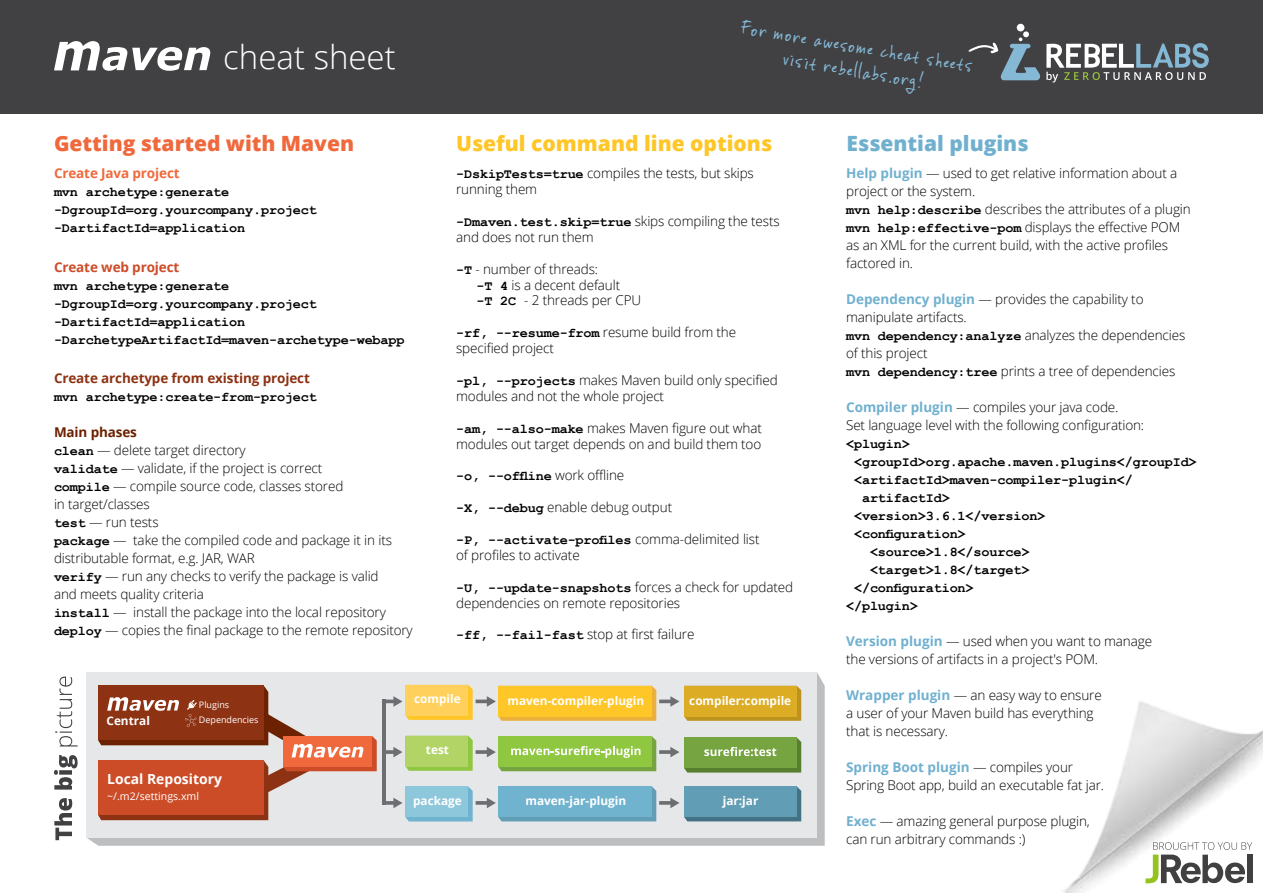
<style>
.page{position:relative;width:1263px;height:893px;background:#fff}
.page>*{position:absolute;margin:0;border:0;box-sizing:border-box;transform-origin:0 0}
.t1{font:300 33px "Open Sans";color:#fff}
.t2{font:21.75px/24px "Vinc Hand";color:#84b8d5;text-align:center}
.t3{font:800 21px "Open Sans";color:#ffc628}
.t4{font:800 21px "Open Sans";color:#ef693c}
.t5{font:800 21px "Open Sans";color:#70b0cf}
.t6{font:700 13.95px "Open Sans";color:#fff}
.t7{font:300 13.5px/18px "Open Sans";letter-spacing:-.01em;color:#000}
.t8{font:700 13.5px/18px "Courier New";letter-spacing:-.01em;color:#000}
.t9{font:700 13.5px "Open Sans";letter-spacing:-.01em;color:#8d3213}
.t10{font:700 13.5px "Open Sans";letter-spacing:-.01em;color:#ef693c}
.t11{font:700 13.5px "Open Sans";letter-spacing:-.01em;color:#cc4c28}
.t12{font:700 11.85px "Open Sans";color:#fff}
.t13{font:10.65px "Open Sans";color:#fff}
.t14{font:9px/15px "Open Sans";color:#fff}
.s1{font-family:"Courier New";font-weight:700}
.s2{font-family:"Open Sans";font-weight:300}
.s3{font-weight:700;color:#70b0cf}
.s4{font-weight:700;color:#6c2100}
</style>
<div class="page">
<div style="left:0;top:0;width:1263px;height:114px;background:#414042"></div>
<div style="left:1017px;top:24px;width:7px;height:7px;background:#fff;border-radius:50%"></div>
<svg style="left:968px;top:31px;width:240px;height:52px"></svg>
<img style="left:1064px;top:701px;width:199px;height:192px">
<svg style="left:54px;top:41px;width:156px;height:30px"></svg>
<svg style="left:87px;top:673px;width:738px;height:173px;background:#bec0c2"></svg>
<div style="left:86px;top:672px;width:731px;height:166px;background:#e6e7e8"></div>
<svg style="left:385px;top:750px;width:8px;height:4px"></svg>
<svg style="left:670px;top:737px;width:131px;height:36px;background:#84aa5a"></svg>
<svg style="left:659px;top:750px;width:14px;height:4px"></svg>
<svg style="left:98px;top:686px;width:279px;height:134px"></svg>
<hr style="left:382px;top:700px;width:3px;height:105px;background:#6d6e71">
<hr style="left:382px;top:700px;width:14px;height:3px;background:#6d6e71">
<svg style="left:385px;top:801px;width:8px;height:4px"></svg>
<svg style="left:393px;top:685px;width:80px;height:35px"></svg>
<div style="left:405px;top:685px;width:63px;height:30px;background:#ffd15c"></div>
<svg style="left:393px;top:736px;width:80px;height:35px"></svg>
<div style="left:405px;top:736px;width:63px;height:30px;background:#b2d467"></div>
<svg style="left:393px;top:786px;width:80px;height:35px"></svg>
<div style="left:405px;top:786px;width:63px;height:31px;background:#8dc7dc"></div>
<svg style="left:670px;top:686px;width:131px;height:35px;background:#d8ae38"></svg>
<hr style="left:659px;top:700px;width:14px;height:3px;background:#6d6e71">
<svg style="left:659px;top:801px;width:11px;height:4px"></svg>
<svg style="left:487px;top:736px;width:169px;height:35px;background:#99c859"></svg>
<svg style="left:476px;top:750px;width:14px;height:4px"></svg>
<svg style="left:487px;top:686px;width:169px;height:35px;background:#f9c437"></svg>
<hr style="left:476px;top:700px;width:14px;height:3px;background:#6d6e71">
<svg style="left:476px;top:801px;width:11px;height:4px"></svg>
<svg style="left:487px;top:787px;width:169px;height:34px"></svg>
<div style="left:498px;top:786px;width:154px;height:31px;background:#6fb3cf"></div>
<svg style="left:670px;top:787px;width:131px;height:34px"></svg>
<div style="left:684px;top:786px;width:113px;height:31px;background:#629db6"></div>
<svg style="left:54px;top:798px;width:18px;height:42px"></svg>
<svg style="left:54px;top:755px;width:24px;height:35px"></svg>
<svg style="left:55px;top:676px;width:23px;height:70px"></svg>
<h2 class="t2" style="left:743px;top:15px;width:236px;rotate:9deg">For more awesome cheat sheets visit rebellabs.org!</h2>
<h3 class="t3" style="left:456px;top:128px;width:317px">Useful command line options</h3>
<p class="t7" style="left:456px;top:165px;width:299px;line-height:15.9px"><span class="s1">-DskipTests=true</span> compiles the tests, but skips running them</p>
<p class="t8" style="left:456px;top:212px;width:325px">-Dmaven.test.skip=true <span class="s2">skips compiling the tests</span></p>
<p class="t7" style="left:456px;top:228px;width:139px">and does not run them</p>
<p class="t7" style="left:476px;top:260px;width:166px;line-height:15.9px;text-indent:-20px"><span class="s1">-T</span> - number of threads:<br><span class="s1">-T 4</span> is a decent default<br><span class="s1">-T 2C</span> - 2 threads per CPU</p>
<p class="t7" style="left:456px;top:324px;width:281px;line-height:15.9px"><span class="s1">-rf, --resume-from</span> resume build from the specified project</p>
<p class="t7" style="left:456px;top:372px;width:323px;line-height:15.9px"><span class="s1">-pl, --projects</span> makes Maven build only specified modules and not the whole project</p>
<p class="t7" style="left:456px;top:419px;width:307px;line-height:15.9px"><span class="s1">-am, --also-make</span> makes Maven figure out what modules out target depends on and build them too</p>
<p class="t8" style="left:456px;top:467px;width:170px">-o, --offline <span class="s2">work offline</span></p>
<p class="t7" style="left:456px;top:498px;width:218px"><span class="s1">-X, --debug</span> enable debug output</p>
<p class="t8" style="left:456px;top:530px;width:305px">-P, --activate-profiles <span class="s2">comma-delimited list</span></p>
<p class="t7" style="left:456px;top:546px;width:125px">of profiles to activate</p>
<p class="t7" style="left:456px;top:578px;width:338px;line-height:15.9px"><span class="s1">-U, --update-snapshots</span> forces a check for updated dependencies on remote repositories</p>
<p class="t7" style="left:456px;top:625px;width:240px"><span class="s1">-ff, --fail-fast</span> stop at first failure</p>
<h1 class="t1" style="left:223px;top:35px;width:174px">cheat sheet</h1>
<h3 class="t4" style="left:54px;top:128px;width:302px">Getting started with Maven</h3>
<h3 class="t5" style="left:847px;top:128px;width:183px">Essential plugins</h3>
<p class="t7" style="left:846px;top:164px;width:346px"><span class="s3">Help plugin</span> — used to get relative information about a project or the system.<br><span class="s1">mvn help:describe</span> describes the attributes of a plugin <span class="s1">mvn help:effective-pom</span> displays the effective POM as an XML for the current build, with the active profiles factored in.</p>
<p class="t7" style="left:846px;top:290px;width:341px"><span class="s3">Dependency plugin</span> — provides the capability to manipulate artifacts.<br><span class="s1">mvn dependency:analyze</span> analyzes the dependencies of this project<br><span class="s1">mvn dependency:tree</span> prints a tree of dependencies</p>
<p class="t7" style="left:846px;top:398px;width:300px"><span class="s3">Compiler plugin</span> — compiles your java code.<br>Set language level with the following configuration:</p>
<p class="t8" style="left:846px;top:434px;width:65px">&lt;plugin&gt;</p>
<p class="t8" style="left:854px;top:452px;width:344px">&lt;groupId&gt;org.apache.maven.plugins&lt;/groupId&gt;</p>
<p class="t8" style="left:854px;top:470px;width:280px">&lt;artifactId&gt;maven-compiler-plugin&lt;/</p>
<p class="t8" style="left:862px;top:488px;width:89px">artifactId&gt;</p>
<p class="t8" style="left:854px;top:506px;width:193px">&lt;version&gt;3.6.1&lt;/version&gt;</p>
<p class="t8" style="left:854px;top:524px;width:113px">&lt;configuration&gt;</p>
<p class="t8" style="left:870px;top:542px;width:161px">&lt;source&gt;1.8&lt;/source&gt;</p>
<p class="t8" style="left:870px;top:560px;width:161px">&lt;target&gt;1.8&lt;/target&gt;</p>
<p class="t8" style="left:854px;top:578px;width:121px">&lt;/configuration&gt;</p>
<p class="t8" style="left:846px;top:596px;width:73px">&lt;/plugin&gt;</p>
<p class="t7" style="left:846px;top:632px;width:308px"><span class="s3">Version plugin</span> — used when you want to manage the versions of artifacts in a project's POM.</p>
<p class="t7" style="left:846px;top:686px;width:257px"><span class="s3">Wrapper plugin</span> — an easy way to ensure a user of your Maven build has everything that is necessary.</p>
<p class="t7" style="left:846px;top:758px;width:260px"><span class="s3">Spring Boot plugin</span> — compiles your<br>Spring Boot app, build an executable fat jar.</p>
<p class="t7" style="left:846px;top:812px;width:245px"><span class="s3">Exec</span> — amazing general purpose plugin, can run arbitrary commands :)</p>
<p class="t10" style="left:54px;top:164px;width:127px">Create Java project</p>
<p class="t8" style="left:54px;top:183px;width:264px">mvn archetype:generate -DgroupId=org.yourcompany.project -DartifactId=application</p>
<p class="t11" style="left:54px;top:257px;width:127px">Create web project</p>
<p class="t8" style="left:54px;top:276px;width:352px">mvn archetype:generate -DgroupId=org.yourcompany.project -DartifactId=application -DarchetypeArtifactId=maven-archetype-webapp</p>
<p class="t9" style="left:54px;top:369px;width:257px">Create archetype from existing project</p>
<p class="t8" style="left:54px;top:388px;width:264px">mvn archetype:create-from-project</p>
<p class="t7" style="left:54px;top:423px;width:360px"><span class="s4">Main phases<br></span><span class="s1">clean</span> — delete target directory<br><span class="s1">validate</span> — validate, if the project is correct<br><span class="s1">compile</span> — compile source code, classes stored<br>in target/classes<br><span class="s1">test</span> — run tests<br><span class="s1">package</span> — take the compiled code and package it in its distributable format, e.g. JAR, WAR<br><span class="s1">verify</span> — run any checks to verify the package is valid<br>and meets quality criteria<br><span class="s1">install</span> — install the package into the local repository <span class="s1">deploy</span> — copies the final package to the remote repository</p>
<p class="t12" style="left:414px;top:691px;width:48px">compile</p>
<p class="t12" style="left:507px;top:692px;width:138px">maven-compiler-plugin</p>
<p class="t12" style="left:689px;top:692px;width:103px">compiler:compile</p>
<p class="t14" style="left:199px;top:697px;width:61px">Plugins<br>Dependencies</p>
<p class="t12" style="left:106px;top:712px;width:45px">Central</p>
<p class="t12" style="left:426px;top:741px;width:25px">test</p>
<p class="t6" style="left:107px;top:769px;width:116px">Local Repository</p>
<p class="t13" style="left:107px;top:789px;width:93px">~/.m2/settings.xml</p>
<p class="t12" style="left:525px;top:792px;width:102px">maven-jar-plugin</p>
<p class="t12" style="left:723px;top:792px;width:37px">jar:jar</p>
<p class="t12" style="left:413px;top:792px;width:50px">package</p>
</div>
